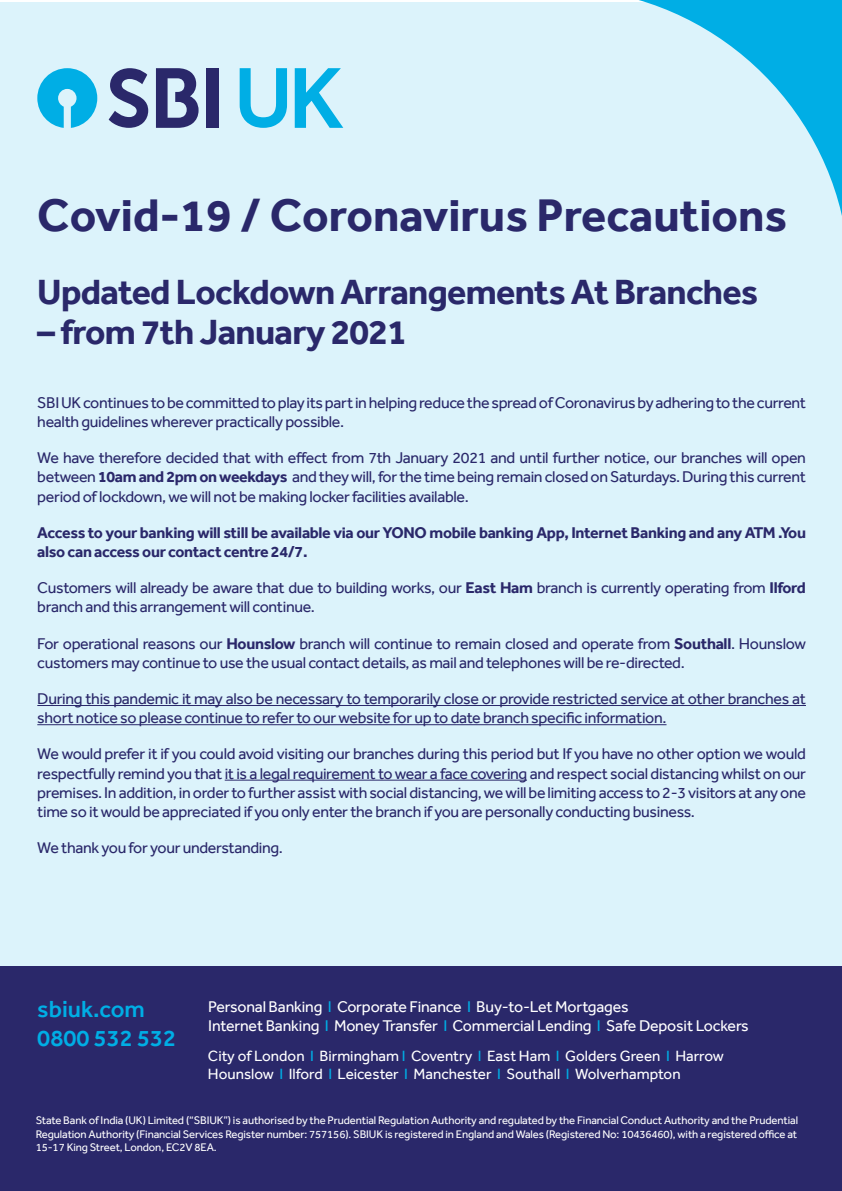
<style>
.page{position:relative;width:842px;height:1191px;background:#fff}
.page>*{position:absolute;margin:0;border:0;box-sizing:border-box;transform-origin:0 0}
.t1{font:700 47px "Effra";color:#2a286a}
.t2{font:700 36px "Effra";letter-spacing:-.02em;color:#2a286a}
.t3{font:500 23.9px "Effra";color:#00aee5}
.t4{font:16px/19.2px "Effra";letter-spacing:-.02em;color:#2a286a}
.t5{font:700 16px/19.2px "Effra";letter-spacing:-.02em;color:#2a286a}
.t6{font:15.9px "Effra";letter-spacing:-.01em;color:#fff}
.t7{font:15.2px "Effra";color:#fff}
.t8{font:11.3px/13.6px "Effra";letter-spacing:-.01em;color:#fff;text-align:justify}
.s1{font-weight:700}
.s2{color:#00aee5}
</style>
<div class="page">
<div style="left:0;top:2px;width:842px;height:965px;background:#dcf3fb"></div>
<svg style="left:109px;top:68px;width:39px;height:60px"></svg>
<div style="left:206px;top:68px;width:12px;height:60px;background:#2a286a"></div>
<svg style="left:156px;top:68px;width:43px;height:60px"></svg>
<svg style="left:37px;top:68px;width:60px;height:60px"></svg>
<svg style="left:240px;top:68px;width:47px;height:60px"></svg>
<svg style="left:295px;top:68px;width:48px;height:60px"></svg>
<hr style="left:37px;top:705px;width:769px;height:1px;background:#2a286a">
<hr style="left:37px;top:724px;width:629px;height:1px;background:#2a286a">
<hr style="left:225px;top:779px;width:302px;height:1px;background:#2a286a">
<div style="left:0;top:966px;width:842px;height:225px;background:#2a286a"></div>
<svg style="left:639px;top:0;width:203px;height:216px"></svg>
<p class="t1" style="left:37px;top:188px;width:751px">Covid-19 / Coronavirus Precautions</p>
<p class="t2" style="left:37px;top:270px;width:722px">Updated Lockdown Arrangements At Branches</p>
<p class="t2" style="left:37px;top:310px;width:371px">– from 7th January 2021</p>
<p class="t4" style="left:37px;top:392px;width:770px">SBI UK continues to be committed to play its part in helping reduce the spread of Coronavirus by adhering to the current health guidelines wherever practically possible.</p>
<p class="t4" style="left:37px;top:448px;width:770px;text-align:justify">We have therefore decided that with effect from 7th January 2021 and until further notice, our branches will open between <span class="s1">10am and 2pm on weekdays</span> and they will, for the time being remain closed on Saturdays. During this current period of lockdown, we will not be making locker facilities available.</p>
<p class="t5" style="left:37px;top:522px;width:770px">Access to your banking will still be available via our YONO mobile banking App, Internet Banking and any ATM .You also can access our contact centre 24/7.</p>
<p class="t4" style="left:37px;top:578px;width:770px">Customers will already be aware that due to building works, our <span class="s1">East Ham</span> branch is currently operating from <span class="s1">Ilford </span>branch and this arrangement will continue.</p>
<p class="t4" style="left:37px;top:633px;width:770px">For operational reasons our <span class="s1">Hounslow</span> branch will continue to remain closed and operate from <span class="s1">Southall</span>. Hounslow customers may continue to use the usual contact details, as mail and telephones will be re-directed.</p>
<p class="t4" style="left:37px;top:689px;width:770px">During this pandemic it may also be necessary to temporarily close or provide restricted service at other branches at short notice so please continue to refer to our website for up to date branch specific information.</p>
<p class="t4" style="left:37px;top:744px;width:770px;text-align:justify">We would prefer it if you could avoid visiting our branches during this period but If you have no other option we would respectfully remind you that it is a legal requirement to wear a face covering and respect social distancing whilst on our premises. In addition, in order to further assist with social distancing, we will be limiting access to 2-3 visitors at any one time so it would be appreciated if you only enter the branch if you are personally conducting business.</p>
<p class="t4" style="left:37px;top:838px;width:247px">We thank you for your understanding.</p>
<p class="t3" style="left:37px;top:995px;width:109px">sbiuk.com</p>
<p class="t3" style="left:37px;top:1023px;width:140px">0800 532 532</p>
<p class="t6" style="left:208px;top:997px;width:422px">Personal Banking <span class="s2">I</span> Corporate Finance <span class="s2">I</span> Buy-to-Let Mortgages</p>
<p class="t6" style="left:208px;top:1016px;width:542px">Internet Banking <span class="s2">I</span> Money Transfer <span class="s2">I</span> Commercial Lending <span class="s2">I</span> Safe Deposit Lockers</p>
<p class="t7" style="left:208px;top:1047px;width:517px">City of London <span class="s2">I</span> Birmingham <span class="s2">I</span> Coventry <span class="s2">I</span> East Ham <span class="s2">I</span> Golders Green <span class="s2">I</span> Harrow</p>
<p class="t7" style="left:208px;top:1065px;width:474px">Hounslow <span class="s2">I</span> Ilford <span class="s2">I</span> Leicester <span class="s2">I</span> Manchester <span class="s2">I</span> Southall <span class="s2">I</span> Wolverhampton</p>
<p class="t8" style="left:36px;top:1113px;width:764px">State Bank of India (UK) Limited (“SBIUK”) is authorised by the Prudential Regulation Authority and regulated by the Financial Conduct Authority and the Prudential Regulation Authority (Financial Services Register number: 757156). SBIUK is registered in England and Wales (Registered No: 10436460), with a registered office at 15-17 King Street, London, EC2V 8EA.</p>
</div>
